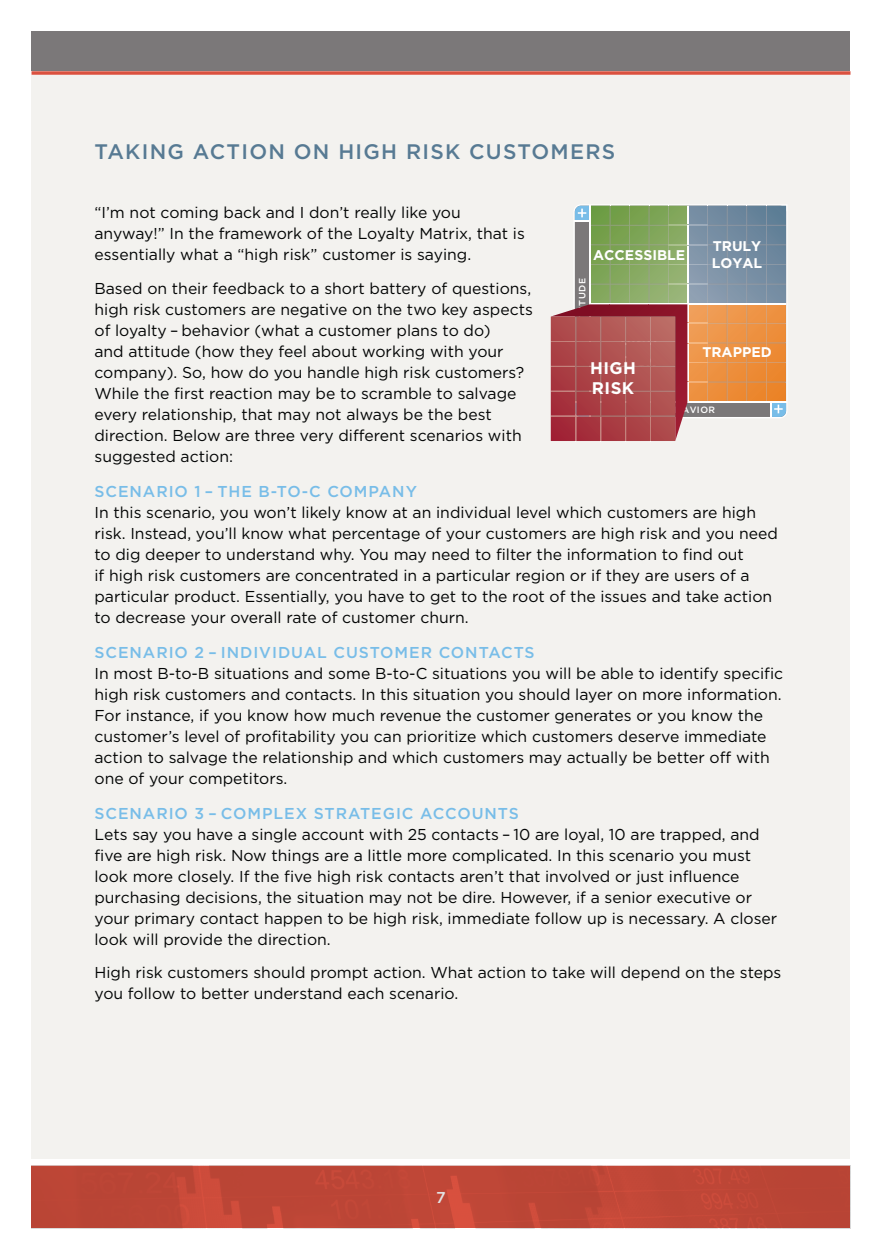
<style>
.page{position:relative;width:882px;height:1260px;background:#fff}
.page>*{position:absolute;margin:0;border:0;box-sizing:border-box;transform-origin:0 0}
.Subhead{font:500 21px "Gotham";letter-spacing:.06em;color:#577a93}
.t1{font:700 16.8px/20.1px "Gotham";letter-spacing:.03em;color:#fff}
.Body{font:15.75px/21px "Gotham";color:#020404}
.Sub-subhead{font:500 15.75px "Gotham";letter-spacing:.06em;color:#78bde8}
.t2{font:500 15.75px "Gotham";color:#fff}
.t3{font:700 14px/16.8px "Gotham";color:#fff}
.t4{font:500 9.1px "Gotham";letter-spacing:.05em;color:#fff}
</style>
<div class="page">
<div style="left:32px;top:32px;width:818px;height:39px;background:#7b7879"></div>
<svg style="left:32px;top:71px;width:818px;height:4px;background:#de6656"></svg>
<div style="left:32px;top:75px;width:818px;height:1084px;background:#f3f2ef"></div>
<img style="left:32px;top:1166px;width:818px;height:62px">
<hr style="left:575px;top:401px;width:212px;height:1px;background:#fff">
<hr style="left:589px;top:205px;width:2px;height:212px;background:#fff">
<svg style="left:551px;top:206px;width:235px;height:236px;background:#ac8672"></svg>
<p class="Subhead" style="left:94px;top:140px;width:522px">TAKING ACTION ON HIGH RISK CUSTOMERS</p>
<p class="Body" style="left:94px;top:202px;width:432px">“I’m not coming back and I don’t really like you anyway!” In the framework of the Loyalty Matrix, that is essentially what a “high risk” customer is saying.</p>
<p class="Body" style="left:94px;top:277px;width:440px">Based on their feedback to a short battery of questions, high risk customers are negative on the two key aspects of loyalty – behavior (what a customer plans to do)<br>and attitude (how they feel about working with your company). So, how do you handle high risk customers?<br>While the first reaction may be to scramble to salvage every relationship, that may not always be the best direction. Below are three very different scenarios with suggested action:</p>
<p class="Sub-subhead" style="left:94px;top:482px;width:324px">SCENARIO 1 – THE B-TO-C COMPANY</p>
<p class="Body" style="left:94px;top:501px;width:685px">In this scenario, you won’t likely know at an individual level which customers are high risk. Instead, you’ll know what percentage of your customers are high risk and you need to dig deeper to understand why. You may need to filter the information to find out<br>if high risk customers are concentrated in a particular region or if they are users of a particular product. Essentially, you have to get to the root of the issues and take action to decrease your overall rate of customer churn.</p>
<p class="Sub-subhead" style="left:94px;top:643px;width:442px">SCENARIO 2 – INDIVIDUAL CUSTOMER CONTACTS</p>
<p class="Body" style="left:94px;top:662px;width:690px">In most B-to-B situations and some B-to-C situations you will be able to identify specific high risk customers and contacts. In this situation you should layer on more information.<br>For instance, if you know how much revenue the customer generates or you know the customer’s level of profitability you can prioritize which customers deserve immediate action to salvage the relationship and which customers may actually be better off with one of your competitors.</p>
<p class="Sub-subhead" style="left:94px;top:804px;width:426px">SCENARIO 3 – COMPLEX STRATEGIC ACCOUNTS</p>
<p class="Body" style="left:94px;top:823px;width:684px">Lets say you have a single account with 25 contacts – 10 are loyal, 10 are trapped, and five are high risk. Now things are a little more complicated. In this scenario you must look more closely. If the five high risk contacts aren’t that involved or just influence purchasing decisions, the situation may not be dire. However, if a senior executive or your primary contact happen to be high risk, immediate follow up is necessary. A closer look will provide the direction.</p>
<p class="Body" style="left:94px;top:962px;width:688px">High risk customers should prompt action. What action to take will depend on the steps you follow to better understand each scenario.</p>
<p class="t3" style="left:593px;top:246px;width:94px">ACCESSIBLE</p>
<p class="t3" style="left:712px;top:237px;width:52px">TRULY<br>LOYAL</p>
<p class="t4" style="left:577px;top:329px;width:53px;rotate:-90deg">ATTITUDE</p>
<p class="t3" style="left:702px;top:344px;width:71px">TRAPPED</p>
<p class="t3" style="left:622px;top:353px;width:36px">RISK</p>
<p class="t1" style="left:590px;top:358px;width:47px">HIGH<br>RISK</p>
<p class="t4" style="left:661px;top:405px;width:56px">BEHAVIOR</p>
<p class="t2" style="left:436px;top:1188px;width:11px">7</p>
</div>
